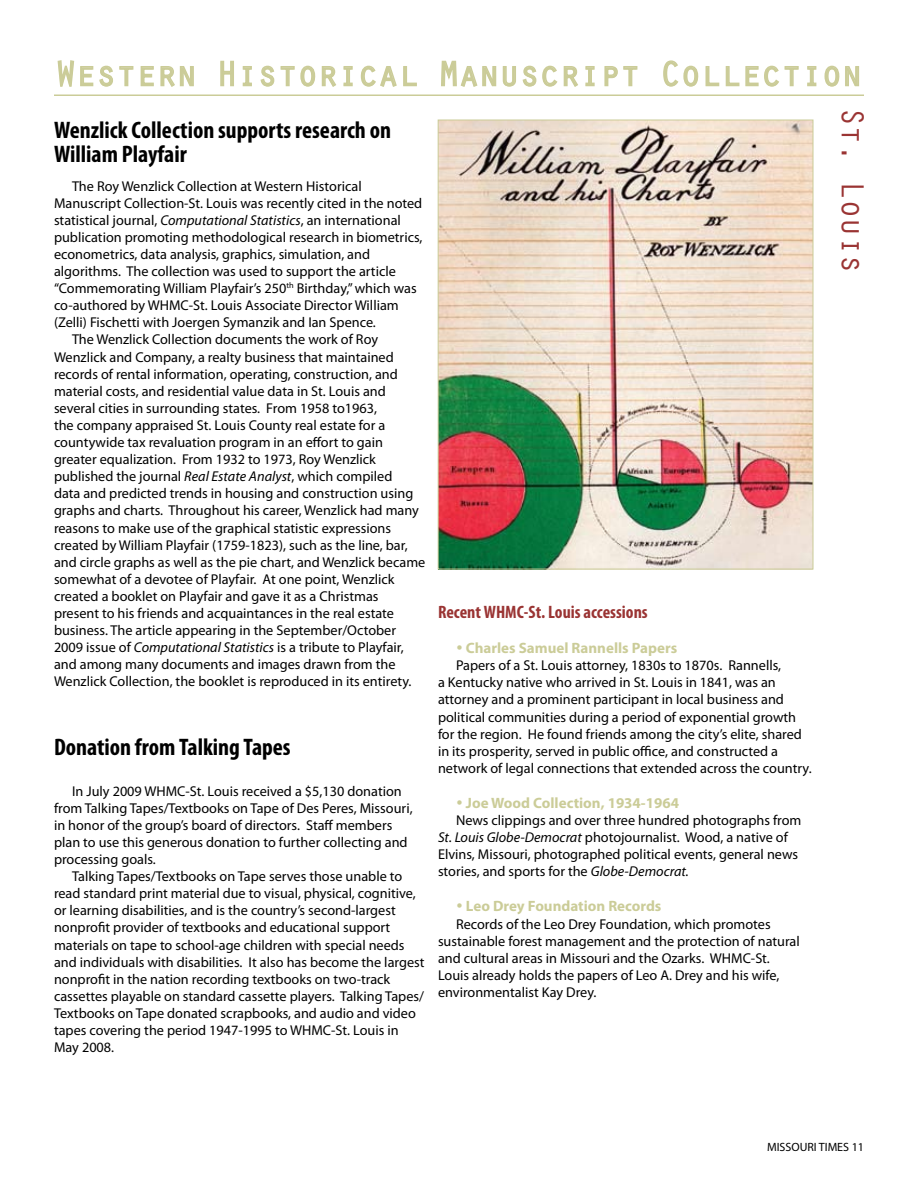
<style>
.page{position:relative;width:918px;height:1188px;background:#fff}
.page>*{position:absolute;margin:0;border:0;box-sizing:border-box;transform-origin:0 0}
.t1{font:36px "Orator Std";letter-spacing:-.04em;color:#cbcc98}
.t2{font:33px "Orator Std";letter-spacing:-.04em;color:#9a3433}
.t3{font:700 condensed 24px/24px "Myriad Pro";color:#000}
.t4{font:700 condensed 18px "Myriad Pro";color:#9a3433}
.t5{font:700 15px "Myriad Pro";color:#cbcc98}
.t6{font:14.25px/17.1px "Myriad Pro";color:#000}
.t7{font:12px "Myriad Pro";color:#000}
.s1{font-style:italic}
</style>
<div class="page">
<svg style="left:57px;top:60px;width:77px;height:27px"></svg>
<svg style="left:140px;top:66px;width:54px;height:21px"></svg>
<svg style="left:220px;top:60px;width:14px;height:27px"></svg>
<svg style="left:242px;top:66px;width:10px;height:21px"></svg>
<svg style="left:260px;top:65px;width:77px;height:22px"></svg>
<svg style="left:343px;top:66px;width:10px;height:21px"></svg>
<svg style="left:360px;top:65px;width:57px;height:22px"></svg>
<svg style="left:441px;top:60px;width:137px;height:27px"></svg>
<svg style="left:585px;top:66px;width:10px;height:21px"></svg>
<svg style="left:604px;top:66px;width:34px;height:21px"></svg>
<svg style="left:663px;top:60px;width:36px;height:27px"></svg>
<svg style="left:705px;top:65px;width:94px;height:22px"></svg>
<svg style="left:807px;top:66px;width:10px;height:21px"></svg>
<svg style="left:824px;top:65px;width:36px;height:22px"></svg>
<hr style="left:54px;top:94px;width:810px;height:2px;background:#cbcc98">
<img style="left:440px;top:122px;width:371px;height:445px">
<h1 class="t1" style="left:55px;top:48px;width:809px">Western Historical Manuscript Collection</h1>
<h3 class="t3" style="left:54px;top:118px;width:339px">Wenzlick Collection supports research on<br>William Playfair</h3>
<p class="t6" style="left:72px;top:177px;width:291px">The Roy Wenzlick Collection at Western Historical</p>
<p class="t6" style="left:54px;top:194px;width:370px">Manuscript Collection-St. Louis was recently cited in the noted</p>
<p class="t6" style="left:54px;top:211px;width:348px">statistical journal, <span class="s1">Computational Statistics</span>, an international</p>
<p class="t6" style="left:54px;top:228px;width:370px">publication promoting methodological research in biometrics,</p>
<p class="t6" style="left:54px;top:245px;width:318px">econometrics, data analysis, graphics, simulation, and</p>
<p class="t6" style="left:54px;top:262px;width:343px">algorithms. The collection was used to support the article</p>
<p class="t6" style="left:54px;top:280px;width:364px">“Commemorating William Playfair’s 250<sup>th</sup> Birthday,” which was</p>
<p class="t6" style="left:54px;top:297px;width:346px">co-authored by WHMC-St. Louis Associate Director William</p>
<p class="t6" style="left:54px;top:314px;width:323px">(Zelli) Fischetti with Joergen Symanzik and Ian Spence.</p>
<p class="t6" style="left:72px;top:331px;width:308px">The Wenzlick Collection documents the work of Roy</p>
<p class="t6" style="left:54px;top:348px;width:341px">Wenzlick and Company, a realty business that maintained</p>
<p class="t6" style="left:54px;top:365px;width:345px">records of rental information, operating, construction, and</p>
<p class="t6" style="left:54px;top:382px;width:333px">material costs, and residential value data in St. Louis and</p>
<p class="t6" style="left:54px;top:399px;width:325px">several cities in surrounding states. From 1958 to1963,</p>
<p class="t6" style="left:54px;top:416px;width:333px">the company appraised St. Louis County real estate for a</p>
<p class="t6" style="left:54px;top:433px;width:331px">countywide tax revaluation program in an effort to gain</p>
<p class="t6" style="left:54px;top:451px;width:323px">greater equalization. From 1932 to 1973, Roy Wenzlick</p>
<p class="t6" style="left:54px;top:468px;width:340px">published the journal <span class="s1">Real Estate Analyst</span>, which compiled</p>
<p class="t6" style="left:54px;top:485px;width:361px">data and predicted trends in housing and construction using</p>
<p class="t6" style="left:54px;top:502px;width:366px">graphs and charts. Throughout his career, Wenzlick had many</p>
<p class="t6" style="left:54px;top:519px;width:339px">reasons to make use of the graphical statistic expressions</p>
<p class="t6" style="left:54px;top:536px;width:355px">created by William Playfair (1759-1823), such as the line, bar,</p>
<p class="t6" style="left:54px;top:553px;width:373px">and circle graphs as well as the pie chart, and Wenzlick became</p>
<p class="t6" style="left:54px;top:570px;width:342px">somewhat of a devotee of Playfair. At one point, Wenzlick</p>
<p class="t6" style="left:54px;top:587px;width:326px">created a booklet on Playfair and gave it as a Christmas</p>
<p class="t6" style="left:54px;top:604px;width:342px">present to his friends and acquaintances in the real estate</p>
<p class="t6" style="left:54px;top:622px;width:344px">business. The article appearing in the September/October</p>
<p class="t6" style="left:54px;top:639px;width:351px">2009 issue of <span class="s1">Computational Statistics</span> is a tribute to Playfair,</p>
<p class="t6" style="left:54px;top:656px;width:343px">and among many documents and images drawn from the</p>
<p class="t6" style="left:54px;top:673px;width:359px">Wenzlick Collection, the booklet is reproduced in its entirety.</p>
<h3 class="t3" style="left:54px;top:734px;width:238px">Donation from Talking Tapes</h3>
<p class="t6" style="left:54px;top:782px;width:360px;text-indent:18px">In July 2009 WHMC-St. Louis received a $5,130 donation from Talking Tapes/Textbooks on Tape of Des Peres, Missouri, in honor of the group’s board of directors. Staff members plan to use this generous donation to further collecting and processing goals.</p>
<p class="t6" style="left:54px;top:868px;width:372px;text-indent:18px">Talking Tapes/Textbooks on Tape serves those unable to read standard print material due to visual, physical, cognitive, or learning disabilities, and is the country’s second-largest nonprofit provider of textbooks and educational support materials on tape to school-age children with special needs and individuals with disabilities. It also has become the largest nonprofit in the nation recording textbooks on two-track cassettes playable on standard cassette players. Talking Tapes/ Textbooks on Tape donated scrapbooks, and audio and video tapes covering the period 1947-1995 to WHMC-St. Louis in May 2008.</p>
<p class="t4" style="left:438px;top:601px;width:211px">Recent WHMC-St. Louis accessions</p>
<p class="t5" style="left:456px;top:638px;width:223px">• Charles Samuel Rannells Papers</p>
<p class="t6" style="left:438px;top:657px;width:375px;text-indent:18px">Papers of a St. Louis attorney, 1830s to 1870s. Rannells,<br>a Kentucky native who arrived in St. Louis in 1841, was an attorney and a prominent participant in local business and political communities during a period of exponential growth for the region. He found friends among the city’s elite, shared in its prosperity, served in public office, and constructed a network of legal connections that extended across the country.</p>
<p class="t5" style="left:456px;top:793px;width:225px">• Joe Wood Collection, 1934-1964</p>
<p class="t6" style="left:438px;top:811px;width:365px;text-indent:18px">News clippings and over three hundred photographs from <span class="s1">St. Louis Globe-Democrat</span> photojournalist. Wood, a native of Elvins, Missouri, photographed political events, general news stories, and sports for the <span class="s1">Globe-Democrat.</span></p>
<p class="t5" style="left:456px;top:897px;width:207px">• Leo Drey Foundation Records</p>
<p class="t6" style="left:438px;top:915px;width:363px;text-indent:18px">Records of the Leo Drey Foundation, which promotes sustainable forest management and the protection of natural and cultural areas in Missouri and the Ozarks. WHMC-St.<br>Louis already holds the papers of Leo A. Drey and his wife, environmentalist Kay Drey.</p>
<h2 class="t2" style="left:877px;top:106px;width:169px;rotate:90deg">St. Louis</h2>
<p class="t7" style="left:767px;top:1139px;width:98px">MISSOURI TIMES 11</p>
</div>
